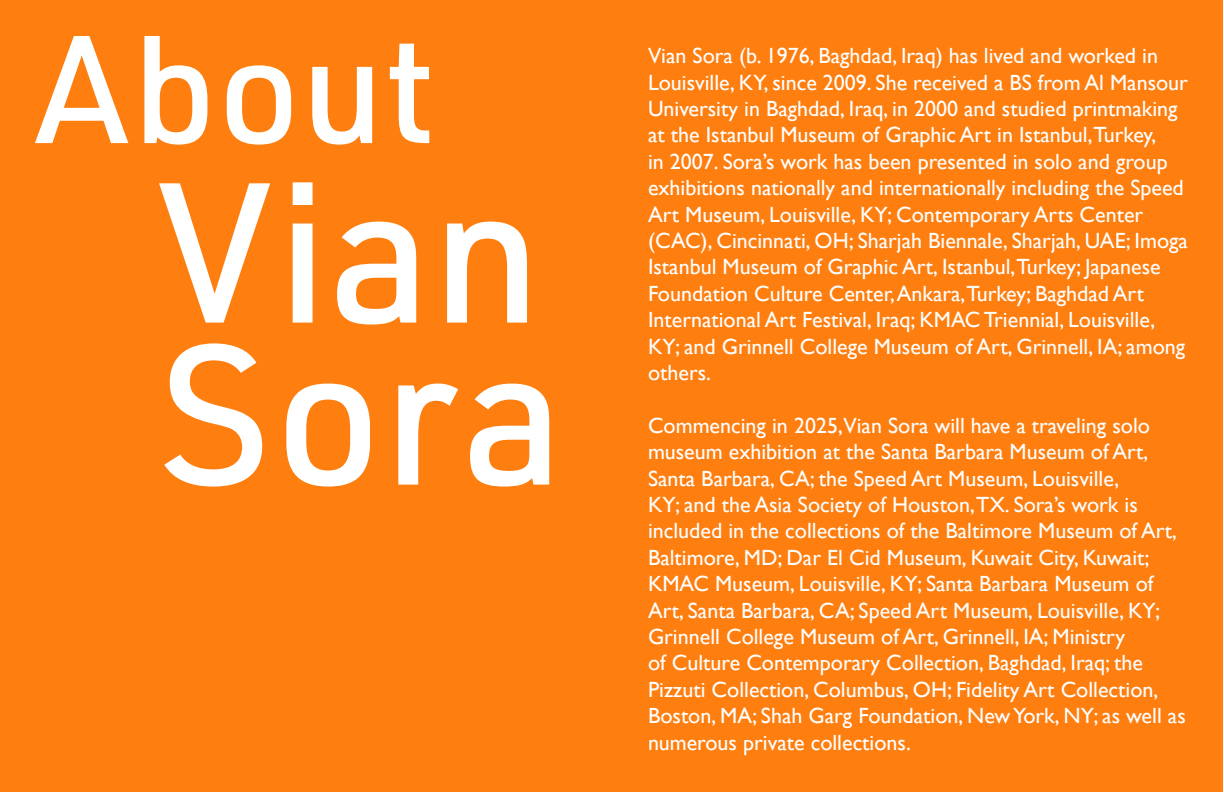
<style>
.page{position:relative;width:1224px;height:792px;background:#fff}
.page>*{position:absolute;margin:0;border:0;box-sizing:border-box;transform-origin:0 0}
.t1{font:500 195px "URWDIN";letter-spacing:.01em;color:#fff}
.t2{font:500 150px "URWDIN";color:#fff}
.t3{font:22px/26.4px "Gill Sans";color:#fff}
</style>
<div class="page">
<div style="left:0;top:0;width:1223px;height:792px;background:#fe7e0f"></div>
<p class="t2" style="left:36px;top:-11px;width:401px">About</p>
<p class="t1" style="left:158px;top:123px;width:386px">Vian</p>
<p class="t1" style="left:158px;top:285px;width:408px">Sora</p>
<p class="t3" style="left:648px;top:43px;width:542px">Vian Sora (b. 1976, Baghdad, Iraq) has lived and worked in Louisville, KY, since 2009. She received a BS from Al Mansour University in Baghdad, Iraq, in 2000 and studied printmaking at the Istanbul Museum of Graphic Art in Istanbul,Turkey,<br>in 2007. Sora’s work has been presented in solo and group exhibitions nationally and internationally including the Speed Art Museum, Louisville, KY; Contemporary Arts Center (CAC), Cincinnati, OH; Sharjah Biennale, Sharjah, UAE; Imoga Istanbul Museum of Graphic Art, Istanbul,Turkey; Japanese Foundation Culture Center, Ankara,Turkey; Baghdad Art International Art Festival, Iraq; KMAC Triennial, Louisville, KY; and Grinnell College Museum of Art, Grinnell, IA; among others.</p>
<p class="t3" style="left:648px;top:413px;width:539px">Commencing in 2025,Vian Sora will have a traveling solo museum exhibition at the Santa Barbara Museum of Art, Santa Barbara, CA; the Speed Art Museum, Louisville,<br>KY; and the Asia Society of Houston,TX. Sora’s work is included in the collections of the Baltimore Museum of Art, Baltimore, MD; Dar El Cid Museum, Kuwait City, Kuwait; KMAC Museum, Louisville, KY; Santa Barbara Museum of Art, Santa Barbara, CA; Speed Art Museum, Louisville, KY; Grinnell College Museum of Art, Grinnell, IA; Ministry<br>of Culture Contemporary Collection, Baghdad, Iraq; the Pizzuti Collection, Columbus, OH; Fidelity Art Collection, Boston, MA; Shah Garg Foundation, New York, NY; as well as numerous private collections.</p>
</div>
